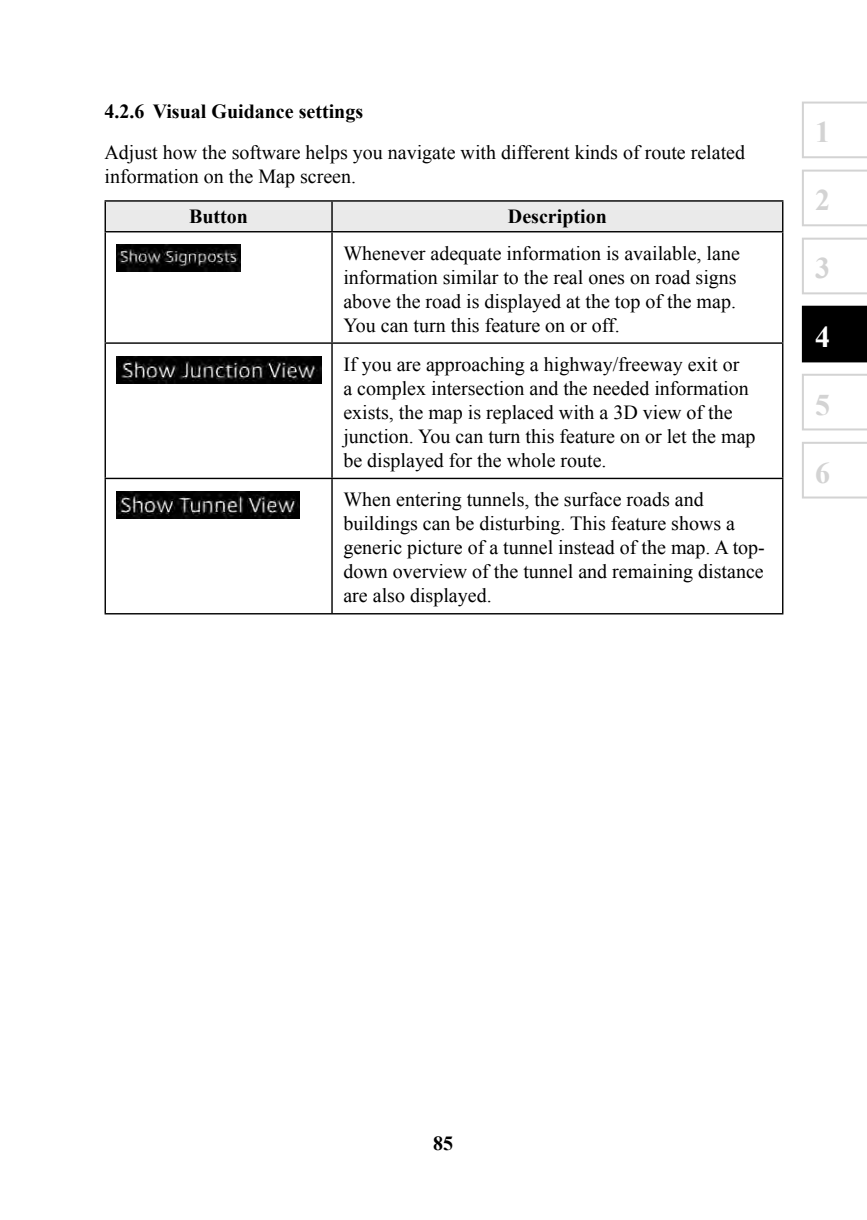
<style>
.page{position:relative;width:867px;height:1220px;background:#fff}
.page>*{position:absolute;margin:0;border:0;box-sizing:border-box;transform-origin:0 0}
.t1{font:700 30px "Times New Roman";color:#d3d3d3}
.t2{font:700 30px "Times New Roman";color:#fff}
.t3{font:20px/24px "Times New Roman";color:#000}
.t4{font:700 20px "Times New Roman";color:#000}
</style>
<div class="page">
<svg style="left:802px;top:102px;width:65px;height:56px"></svg>
<svg style="left:802px;top:170px;width:65px;height:56px"></svg>
<svg style="left:802px;top:238px;width:65px;height:56px"></svg>
<div style="left:802px;top:306px;width:65px;height:56px;background:#000"></div>
<svg style="left:802px;top:374px;width:65px;height:56px"></svg>
<svg style="left:802px;top:442px;width:65px;height:56px"></svg>
<hr style="left:105px;top:232px;width:1px;height:110px;background:#000">
<hr style="left:331px;top:232px;width:2px;height:110px;background:#000">
<hr style="left:782px;top:232px;width:1px;height:110px;background:#000">
<hr style="left:105px;top:342px;width:227px;height:2px;background:#000">
<hr style="left:105px;top:344px;width:1px;height:134px;background:#000">
<hr style="left:332px;top:342px;width:451px;height:2px;background:#000">
<hr style="left:331px;top:344px;width:2px;height:134px;background:#000">
<hr style="left:782px;top:344px;width:1px;height:134px;background:#000">
<hr style="left:105px;top:478px;width:227px;height:1px;background:#000">
<hr style="left:105px;top:479px;width:1px;height:134px;background:#000">
<hr style="left:332px;top:478px;width:451px;height:1px;background:#000">
<hr style="left:331px;top:479px;width:2px;height:134px;background:#000">
<hr style="left:782px;top:479px;width:1px;height:134px;background:#000">
<hr style="left:105px;top:613px;width:678px;height:1px;background:#000">
<hr style="left:105px;top:200px;width:227px;height:2px;background:#000">
<hr style="left:332px;top:200px;width:451px;height:2px;background:#000">
<div style="left:105px;top:201px;width:678px;height:31px;background:#eaeaea"></div>
<hr style="left:332px;top:231px;width:451px;height:1px;background:#000">
<img style="left:117px;top:245px;width:124px;height:27px">
<img style="left:117px;top:356px;width:204px;height:27px">
<img style="left:117px;top:491px;width:183px;height:27px">
<p class="t4" style="left:105px;top:100px;width:260px">4.2.6 Visual Guidance settings</p>
<p class="t3" style="left:105px;top:140px;width:642px">Adjust how the software helps you navigate with different kinds of route related information on the Map screen.</p>
<p class="t4" style="left:189px;top:205px;width:60px">Button</p>
<p class="t4" style="left:508px;top:205px;width:100px">Description</p>
<p class="t3" style="left:343px;top:241px;width:398px">Whenever adequate information is available, lane information similar to the real ones on road signs above the road is displayed at the top of the map.<br>You can turn this feature on or off.</p>
<p class="t3" style="left:343px;top:352px;width:414px">If you are approaching a highway/freeway exit or<br>a complex intersection and the needed information exists, the map is replaced with a 3D view of the junction. You can turn this feature on or let the map be displayed for the whole route.</p>
<p class="t3" style="left:343px;top:488px;width:423px">When entering tunnels, the surface roads and buildings can be disturbing. This feature shows a generic picture of a tunnel instead of the map. A top&shy;down overview of the tunnel and remaining distance are also displayed.</p>
<h1 class="t1" style="left:815px;top:116px;width:16px">1</h1>
<h1 class="t1" style="left:815px;top:184px;width:16px">2</h1>
<h1 class="t1" style="left:815px;top:252px;width:16px">3</h1>
<h1 class="t2" style="left:815px;top:320px;width:16px">4</h1>
<h1 class="t1" style="left:815px;top:388px;width:16px">5</h1>
<h1 class="t1" style="left:815px;top:456px;width:16px">6</h1>
<p class="t4" style="left:433px;top:1132px;width:21px">85</p>
</div>
